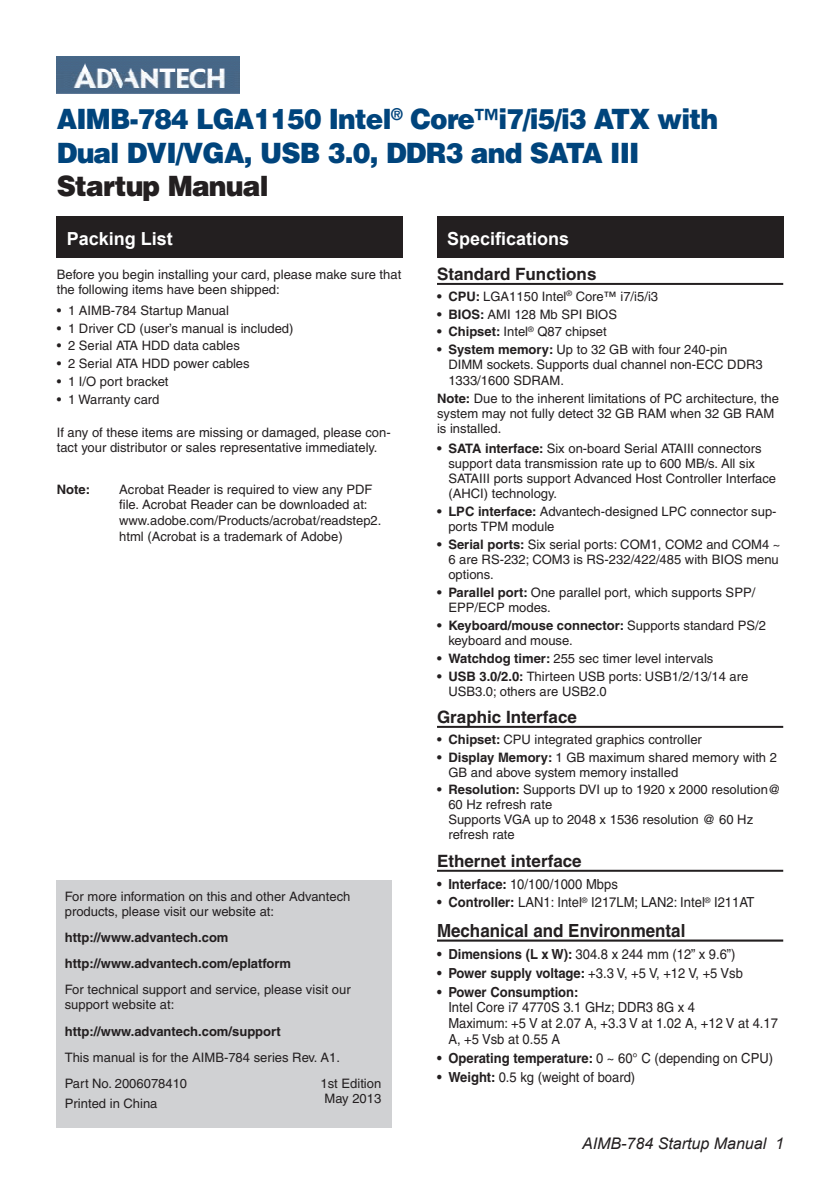
<style>
.page{position:relative;width:840px;height:1191px;background:#fff}
.page>*{position:absolute;margin:0;border:0;box-sizing:border-box;transform-origin:0 0}
.t1{font:900 28px/33.6px "Helvetica";letter-spacing:-.03em;color:#00447c;scale:.94 1}
.t2{font:900 28px "Helvetica";letter-spacing:-.03em;color:#231f20;scale:.95 1}
.t3{font:700 18px "Helvetica";color:#231f20;scale:.94 1}
.t4{font:700 18px "Arial";color:#fff}
.t5{font:700 17px "Helvetica";color:#231f20}
.t6{font:italic 16px "Arial";color:#231f20}
.t7{font:13.8px/16px "Helvetica";color:#231f20;scale:.94 1}
.t8{font:700 13.8px "Helvetica";color:#231f20;scale:.94 1}
.t9{font:13px/15px "Helvetica";color:#231f20}
.t10{font:700 13px/26px "Helvetica";color:#231f20}
.s1{font-weight:700}
.s2{font-weight:400}
</style>
<div class="page">
<div style="left:57px;top:880px;width:334px;height:247px;background:#d0d1d3"></div>
<img style="left:57px;top:57px;width:182px;height:37px">
<div style="left:437px;top:216px;width:345px;height:42px;background:#231f20"></div>
<div style="left:57px;top:216px;width:346px;height:42px;background:#231f20"></div>
<hr style="left:437px;top:283px;width:345px;height:2px;background:#231f20">
<hr style="left:437px;top:726px;width:345px;height:2px;background:#231f20">
<hr style="left:437px;top:869px;width:345px;height:2px;background:#231f20">
<hr style="left:437px;top:939px;width:345px;height:2px;background:#231f20">
<h1 class="t1" style="left:57px;top:101px;width:704px">AIMB-784 LGA1150 Intel<sup>®</sup> Core™i7/i5/i3 ATX with<br>Dual DVI/VGA, USB 3.0, DDR3 and SATA III</h1>
<h1 class="t2" style="left:57px;top:168px;width:224px">Startup Manual</h1>
<h2 class="t4" style="left:67px;top:227px;width:108px">Packing List</h2>
<h2 class="t4" style="left:447px;top:227px;width:124px">Specifications</h2>
<p class="t9" style="left:57px;top:267px;width:346px">Before you begin installing your card, please make sure that the following items have been shipped:</p>
<p class="t9" style="left:57px;top:303px;width:174px">• 1 AIMB-784 Startup Manual</p>
<p class="t9" style="left:57px;top:320px;width:238px">• 1 Driver CD (user’s manual is included)</p>
<p class="t9" style="left:57px;top:338px;width:184px">• 2 Serial ATA HDD data cables</p>
<p class="t9" style="left:57px;top:356px;width:194px">• 2 Serial ATA HDD power cables</p>
<p class="t9" style="left:57px;top:374px;width:113px">• 1 I/O port bracket</p>
<p class="t9" style="left:57px;top:392px;width:104px">• 1 Warranty card</p>
<p class="t9" style="left:57px;top:425px;width:335px">If any of these items are missing or damaged, please con&shy;tact your distributor or sales representative immediately.</p>
<p class="t10" style="left:57px;top:476px;width:35px">Note:</p>
<p class="t9" style="left:119px;top:481px;width:264px;line-height:15.6px">Acrobat Reader is required to view any PDF file. Acrobat Reader can be downloaded at: www.adobe.com/Products/acrobat/readstep2. html (Acrobat is a trademark of Adobe)</p>
<p class="t9" style="left:65px;top:889px;width:287px">For more information on this and other Advantech products, please visit our website at:</p>
<p class="t10" style="left:65px;top:924px;width:228px">http://www.advantech.com http://www.advantech.com/eplatform</p>
<p class="t9" style="left:65px;top:982px;width:287px">For technical support and service, please visit our support website at:</p>
<p class="t10" style="left:65px;top:1017px;width:217px">http://www.advantech.com/support</p>
<p class="t9" style="left:65px;top:1044px;width:276px;line-height:26px">This manual is for the AIMB-784 series Rev. A1.<br>Part No. 2006078410</p>
<p class="t9" style="left:65px;top:1096px;width:94px">Printed in China</p>
<p class="t9" style="left:320px;top:1075px;width:62px;text-align:center">1st Edition<br>May 2013</p>
<h3 class="t5" style="left:437px;top:264px;width:161px">Standard Functions</h3>
<p class="t9" style="left:437px;top:289px;width:222px"><span class="s1">• CPU:</span> LGA1150 Intel<sup>®</sup> Core™ i7/i5/i3</p>
<p class="t9" style="left:437px;top:306px;width:181px"><span class="s1">• BIOS:</span> AMI 128 Mb SPI BIOS</p>
<p class="t9" style="left:437px;top:324px;width:171px"><span class="s1">• Chipset:</span> Intel<sup>®</sup> Q87 chipset</p>
<p class="t9" style="left:448px;top:342px;width:316px;text-indent:-11px"><span class="s1">• System memory:</span> Up to 32 GB with four 240-pin<br>DIMM sockets. Supports dual channel non-ECC DDR3<br>1333/1600 SDRAM.</p>
<p class="t9" style="left:437px;top:391px;width:343px"><span class="s1">Note:</span> Due to the inherent limitations of PC architecture, the system may not fully detect 32 GB RAM when 32 GB RAM is installed.</p>
<p class="t9" style="left:448px;top:441px;width:329px;text-indent:-11px"><span class="s1">• SATA interface:</span> Six on-board Serial ATAIII connectors support data transmission rate up to 600 MB/s. All six SATAIII ports support Advanced Host Controller Interface (AHCI) technology.</p>
<p class="t9" style="left:448px;top:504px;width:329px;text-indent:-11px"><span class="s1">• LPC interface:</span> Advantech-designed LPC connector sup&shy;ports TPM module</p>
<p class="t9" style="left:448px;top:537px;width:333px;text-indent:-11px"><span class="s1">• Serial ports:</span> Six serial ports: COM1, COM2 and COM4 ~<br>6 are RS-232; COM3 is RS-232/422/485 with BIOS menu options.</p>
<p class="t9" style="left:448px;top:585px;width:308px;text-indent:-11px"><span class="s1">• Parallel port:</span> One parallel port, which supports SPP/<br>EPP/ECP modes.</p>
<p class="t9" style="left:448px;top:618px;width:319px;text-indent:-11px"><span class="s1">• Keyboard/mouse connector:</span> Supports standard PS/2 keyboard and mouse.</p>
<p class="t9" style="left:437px;top:650px;width:278px"><span class="s1">• Watchdog timer:</span> 255 sec timer level intervals</p>
<p class="t9" style="left:448px;top:668px;width:301px;text-indent:-11px"><span class="s1">• USB 3.0/2.0:</span> Thirteen USB ports: USB1/2/13/14 are<br>USB3.0; others are USB2.0</p>
<h3 class="t5" style="left:437px;top:706px;width:141px">Graphic Interface</h3>
<p class="t9" style="left:437px;top:731px;width:266px"><span class="s1">• Chipset:</span> CPU integrated graphics controller</p>
<p class="t9" style="left:448px;top:749px;width:330px;text-indent:-11px"><span class="s1">• Display Memory:</span> 1 GB maximum shared memory with 2<br>GB and above system memory installed</p>
<p class="t9" style="left:448px;top:782px;width:334px;text-indent:-11px"><span class="s1">• Resolution:</span> Supports DVI up to 1920 x 2000 resolution@ 60 Hz refresh rate<br>Supports VGA up to 2048 x 1536 resolution @ 60 Hz refresh rate</p>
<h3 class="t5" style="left:437px;top:850px;width:146px">Ethernet interface</h3>
<p class="t7" style="left:437px;top:875px;width:194px"><span class="s1">• Interface:</span> 10/100/1000 Mbps</p>
<p class="t7" style="left:437px;top:894px;width:339px"><span class="s1">• Controller:</span> LAN1: Intel<sup>®</sup> I217LM; LAN2: Intel<sup>®</sup> I211AT</p>
<h2 class="t3" style="left:437px;top:919px;width:266px">Mechanical and Environmental</h2>
<p class="t7" style="left:437px;top:945px;width:319px"><span class="s1">• Dimensions (L x W):</span> 304.8 x 244 mm (12” x 9.6”)</p>
<p class="t8" style="left:437px;top:964px;width:327px">• Power supply voltage: <span class="s2">+3.3 V, +5 V, +12 V, +5 Vsb</span></p>
<p class="t8" style="left:437px;top:983px;width:152px">• Power Consumption:</p>
<p class="t7" style="left:448px;top:999px;width:352px">Intel Core i7 4770S 3.1 GHz; DDR3 8G x 4<br>Maximum: +5 V at 2.07 A, +3.3 V at 1.02 A, +12 V at 4.17<br>A, +5 Vsb at 0.55 A</p>
<p class="t8" style="left:437px;top:1050px;width:359px">• Operating temperature: <span class="s2">0 ~ 60° C (depending on CPU)</span></p>
<p class="t7" style="left:437px;top:1069px;width:212px"><span class="s1">• Weight:</span> 0.5 kg (weight of board)</p>
<p class="t6" style="left:581px;top:1132px;width:203px">AIMB-784 Startup Manual 1</p>
</div>
